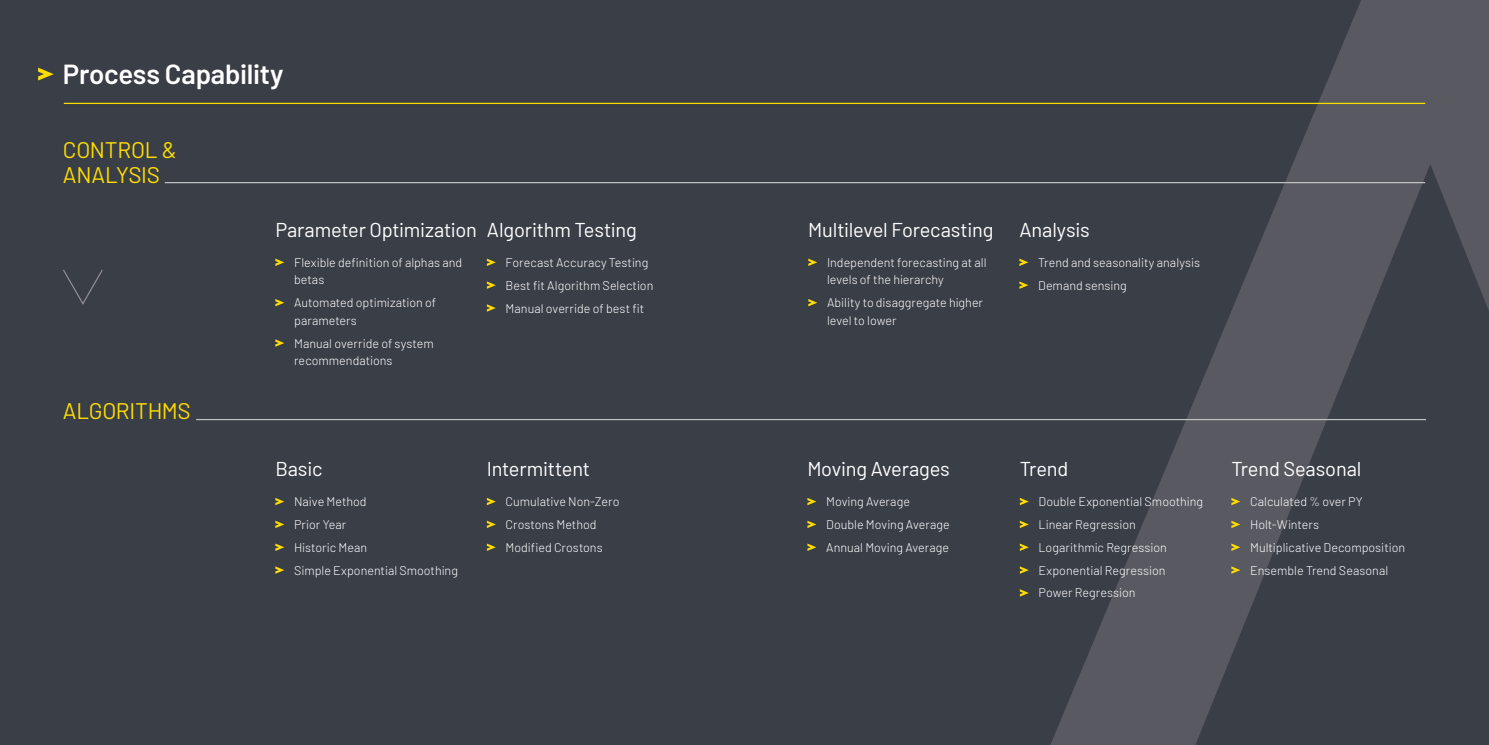
<style>
.page{position:relative;width:1489px;height:745px;background:#fff}
.page>*{position:absolute;margin:0;border:0;box-sizing:border-box;transform-origin:0 0}
.t1{font:600 27.5px "Barlow";letter-spacing:-.01em;color:#fff}
.t2{font:22.5px/25px "Barlow";letter-spacing:-.01em;color:#fd0}
.t3{font:20px "Barlow";letter-spacing:-.01em;color:#fff}
.t4{font:300 12.5px/22.9px "Barlow";color:#fff}
</style>
<div class="page">
<div style="left:0;top:0;width:1488px;height:744px;background:#3a3e47"></div>
<svg style="left:1050px;top:0;width:438px;height:744px"></svg>
<svg style="left:38px;top:68px;width:16px;height:12px"></svg>
<hr style="left:196px;top:418px;width:1229px;height:2px;background:#bfc0c2">
<hr style="left:165px;top:182px;width:1259px;height:1px;background:#bfc0c2">
<svg style="left:275px;top:258px;width:9px;height:8px"></svg>
<svg style="left:275px;top:299px;width:9px;height:7px"></svg>
<svg style="left:275px;top:339px;width:9px;height:7px"></svg>
<svg style="left:275px;top:498px;width:9px;height:7px"></svg>
<svg style="left:275px;top:520px;width:9px;height:7px"></svg>
<svg style="left:275px;top:543px;width:9px;height:7px"></svg>
<svg style="left:275px;top:566px;width:9px;height:7px"></svg>
<svg style="left:487px;top:498px;width:9px;height:7px"></svg>
<svg style="left:487px;top:520px;width:9px;height:7px"></svg>
<svg style="left:487px;top:543px;width:9px;height:7px"></svg>
<svg style="left:807px;top:498px;width:9px;height:7px"></svg>
<svg style="left:807px;top:520px;width:9px;height:7px"></svg>
<svg style="left:807px;top:543px;width:9px;height:7px"></svg>
<svg style="left:1019px;top:498px;width:9px;height:7px"></svg>
<svg style="left:1019px;top:520px;width:9px;height:7px"></svg>
<svg style="left:1019px;top:543px;width:9px;height:7px"></svg>
<svg style="left:1019px;top:566px;width:9px;height:7px"></svg>
<svg style="left:1019px;top:589px;width:9px;height:7px"></svg>
<svg style="left:1231px;top:497px;width:9px;height:8px"></svg>
<svg style="left:1231px;top:520px;width:9px;height:7px"></svg>
<svg style="left:1231px;top:543px;width:9px;height:7px"></svg>
<svg style="left:1231px;top:566px;width:9px;height:7px"></svg>
<svg style="left:487px;top:258px;width:9px;height:8px"></svg>
<svg style="left:487px;top:281px;width:9px;height:8px"></svg>
<svg style="left:487px;top:304px;width:9px;height:7px"></svg>
<svg style="left:808px;top:258px;width:9px;height:8px"></svg>
<svg style="left:808px;top:299px;width:9px;height:7px"></svg>
<svg style="left:1019px;top:258px;width:9px;height:8px"></svg>
<svg style="left:1019px;top:281px;width:9px;height:8px"></svg>
<svg style="left:63px;top:270px;width:40px;height:35px"></svg>
<hr style="left:64px;top:103px;width:1360px;height:1px;background:#fd0">
<h1 class="t1" style="left:63px;top:57px;width:222px">Process Capability</h1>
<h2 class="t2" style="left:63px;top:136px;width:115px">CONTROL &amp;<br>ANALYSIS</h2>
<h2 class="t2" style="left:63px;top:397px;width:129px">ALGORITHMS</h2>
<h3 class="t3" style="left:275px;top:217px;width:203px">Parameter Optimization</h3>
<p class="t4" style="left:294px;top:253px;width:170px;line-height:17.5px">Flexible definition of alphas and betas</p>
<p class="t4" style="left:294px;top:293px;width:144px;line-height:17.5px">Automated optimization of parameters</p>
<p class="t4" style="left:294px;top:334px;width:141px;line-height:17.5px">Manual override of system recommendations</p>
<h3 class="t3" style="left:487px;top:217px;width:151px">Algorithm Testing</h3>
<h3 class="t3" style="left:808px;top:217px;width:187px">Multilevel Forecasting</h3>
<h3 class="t3" style="left:1019px;top:217px;width:72px">Analysis</h3>
<p class="t4" style="left:505px;top:250px;width:149px">Forecast Accuracy Testing<br>Best fit Algorithm Selection<br>Manual override of best fit</p>
<p class="t4" style="left:827px;top:253px;width:161px;line-height:17.5px">Independent forecasting at all levels of the hierarchy</p>
<p class="t4" style="left:827px;top:293px;width:157px;line-height:17.5px">Ability to disaggregate higher level to lower</p>
<p class="t4" style="left:1038px;top:250px;width:163px">Trend and seasonality analysis<br>Demand sensing</p>
<h3 class="t3" style="left:275px;top:456px;width:49px">Basic</h3>
<h3 class="t3" style="left:487px;top:456px;width:105px">Intermittent</h3>
<h3 class="t3" style="left:807px;top:456px;width:144px">Moving Averages</h3>
<h3 class="t3" style="left:1019px;top:456px;width:50px">Trend</h3>
<h3 class="t3" style="left:1231px;top:456px;width:131px">Trend Seasonal</h3>
<p class="t4" style="left:294px;top:489px;width:165px">Naive Method<br>Prior Year<br>Historic Mean<br>Simple Exponential Smoothing</p>
<p class="t4" style="left:505px;top:489px;width:115px">Cumulative Non-Zero<br>Crostons Method<br>Modified Crostons</p>
<p class="t4" style="left:826px;top:489px;width:125px">Moving Average<br>Double Moving Average<br>Annual Moving Average</p>
<p class="t4" style="left:1038px;top:489px;width:166px">Double Exponential Smoothing<br>Linear Regression<br>Logarithmic Regression<br>Exponential Regression<br>Power Regression</p>
<p class="t4" style="left:1249px;top:489px;width:156px">Calculated % over PY<br>Holt-Winters<br>Multiplicative Decomposition<br>Ensemble Trend Seasonal</p>
</div>
